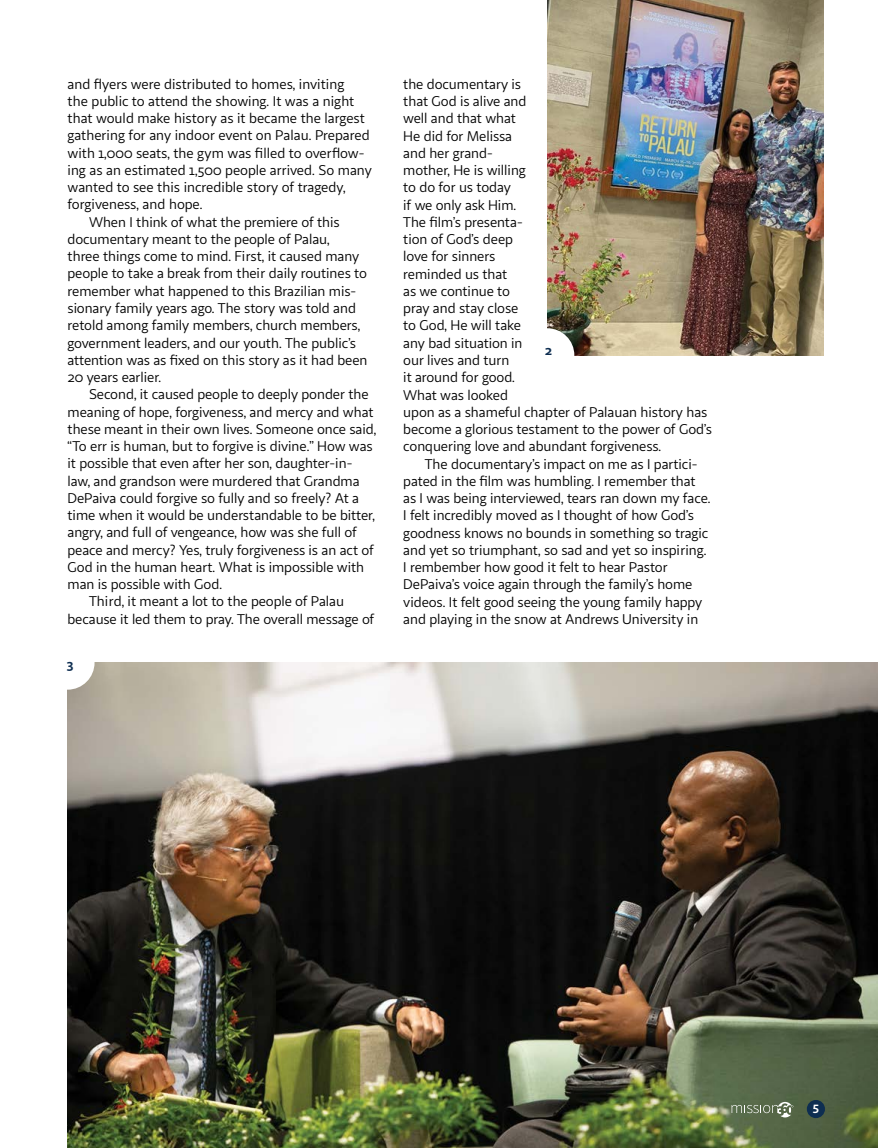
<style>
.page{position:relative;width:878px;height:1148px;background:#fff}
.page>*{position:absolute;margin:0;border:0;box-sizing:border-box;transform-origin:0 0}
.t1{font:14.25px/17.2px "Sana Sans";letter-spacing:-.005em;color:#000}
.t2{font:700 13.5px "Sana Sans";color:#0e2e51}
.t3{font:700 12px "Sana Sans";color:#fff}
</style>
<div class="page">
<img style="left:68px;top:662px;width:810px;height:486px">
<div style="left:807px;top:1100px;width:17px;height:17px;background:#0e2e51;border-radius:50%"></div>
<div style="left:806px;top:1099px;width:19px;height:19px;border:2px solid #0e2e51;border-radius:50%"></div>
<svg style="left:731px;top:1101px;width:62px;height:16px"></svg>
<img style="left:547px;top:0;width:277px;height:355px">
<div style="left:520px;top:328px;width:54px;height:54px;background:#fff;border-radius:50%"></div>
<div style="left:40px;top:635px;width:54px;height:54px;background:#fff;border-radius:50%"></div>
<p class="t1" style="left:68px;top:75px;width:278px">and flyers were distributed to homes, inviting</p>
<p class="t1" style="left:68px;top:92px;width:288px">the public to attend the showing. It was a night</p>
<p class="t1" style="left:68px;top:110px;width:299px">that would make history as it became the largest</p>
<p class="t1" style="left:68px;top:127px;width:304px">gathering for any indoor event on Palau. Prepared</p>
<p class="t1" style="left:68px;top:144px;width:298px">with 1,000 seats, the gym was filled to overflow-</p>
<p class="t1" style="left:68px;top:161px;width:306px">ing as an estimated 1,500 people arrived. So many</p>
<p class="t1" style="left:68px;top:179px;width:279px">wanted to see this incredible story of tragedy,</p>
<p class="t1" style="left:68px;top:196px;width:137px">forgiveness, and hope.</p>
<p class="t1" style="left:89px;top:213px;width:252px">When I think of what the premiere of this</p>
<p class="t1" style="left:68px;top:230px;width:264px">documentary meant to the people of Palau,</p>
<p class="t1" style="left:68px;top:248px;width:293px">three things come to mind. First, it caused many</p>
<p class="t1" style="left:68px;top:265px;width:301px">people to take a break from their daily routines to</p>
<p class="t1" style="left:68px;top:282px;width:290px">remember what happened to this Brazilian mis-</p>
<p class="t1" style="left:68px;top:299px;width:290px">sionary family years ago. The story was told and</p>
<p class="t1" style="left:68px;top:317px;width:294px">retold among family members, church members,</p>
<p class="t1" style="left:68px;top:334px;width:290px">government leaders, and our youth. The public’s</p>
<p class="t1" style="left:68px;top:351px;width:301px">attention was as fixed on this story as it had been</p>
<p class="t1" style="left:68px;top:368px;width:95px">20 years earlier.</p>
<p class="t1" style="left:89px;top:386px;width:281px">Second, it caused people to deeply ponder the</p>
<p class="t1" style="left:68px;top:403px;width:307px">meaning of hope, forgiveness, and mercy and what</p>
<p class="t1" style="left:68px;top:420px;width:310px">these meant in their own lives. Someone once said,</p>
<p class="t1" style="left:68px;top:437px;width:307px">“To err is human, but to forgive is divine.” How was</p>
<p class="t1" style="left:68px;top:455px;width:286px">it possible that even after her son, daughter-in-</p>
<p class="t1" style="left:68px;top:472px;width:294px">law, and grandson were murdered that Grandma</p>
<p class="t1" style="left:68px;top:489px;width:293px">DePaiva could forgive so fully and so freely? At a</p>
<p class="t1" style="left:68px;top:507px;width:309px">time when it would be understandable to be bitter,</p>
<p class="t1" style="left:68px;top:524px;width:291px">angry, and full of vengeance, how was she full of</p>
<p class="t1" style="left:68px;top:541px;width:308px">peace and mercy? Yes, truly forgiveness is an act of</p>
<p class="t1" style="left:68px;top:558px;width:298px">God in the human heart. What is impossible with</p>
<p class="t1" style="left:68px;top:576px;width:156px">man is possible with God.</p>
<p class="t1" style="left:89px;top:593px;width:256px">Third, it meant a lot to the people of Palau</p>
<p class="t1" style="left:68px;top:610px;width:308px">because it led them to pray. The overall message of</p>
<p class="t2" style="left:66px;top:656px;width:9px">3</p>
<p class="t1" style="left:403px;top:75px;width:310px">the documentary is<br>that God is alive and<br>well and that what<br>He did for Melissa<br>and her grand-<br>mother, He is willing<br>to do for us today<br>if we only ask Him.<br>The film’s presenta-<br>tion of God’s deep<br>love for sinners<br>reminded us that<br>as we continue to<br>pray and stay close<br>to God, He will take<br>any bad situation in<br>our lives and turn<br>it around for good.<br>What was looked<br>upon as a shameful chapter of Palauan history has become a glorious testament to the power of God’s conquering love and abundant forgiveness.</p>
<p class="t1" style="left:403px;top:455px;width:309px;text-indent:22px">The documentary’s impact on me as I partici&shy;pated in the film was humbling. I remember that as I was being interviewed, tears ran down my face.<br>I felt incredibly moved as I thought of how God’s goodness knows no bounds in something so tragic and yet so triumphant, so sad and yet so inspiring.<br>I rembember how good it felt to hear Pastor DePaiva’s voice again through the family’s home videos. It felt good seeing the young family happy and playing in the snow at Andrews University in</p>
<p class="t2" style="left:545px;top:342px;width:9px">2</p>
<p class="t3" style="left:812px;top:1101px;width:8px">5</p>
</div>
